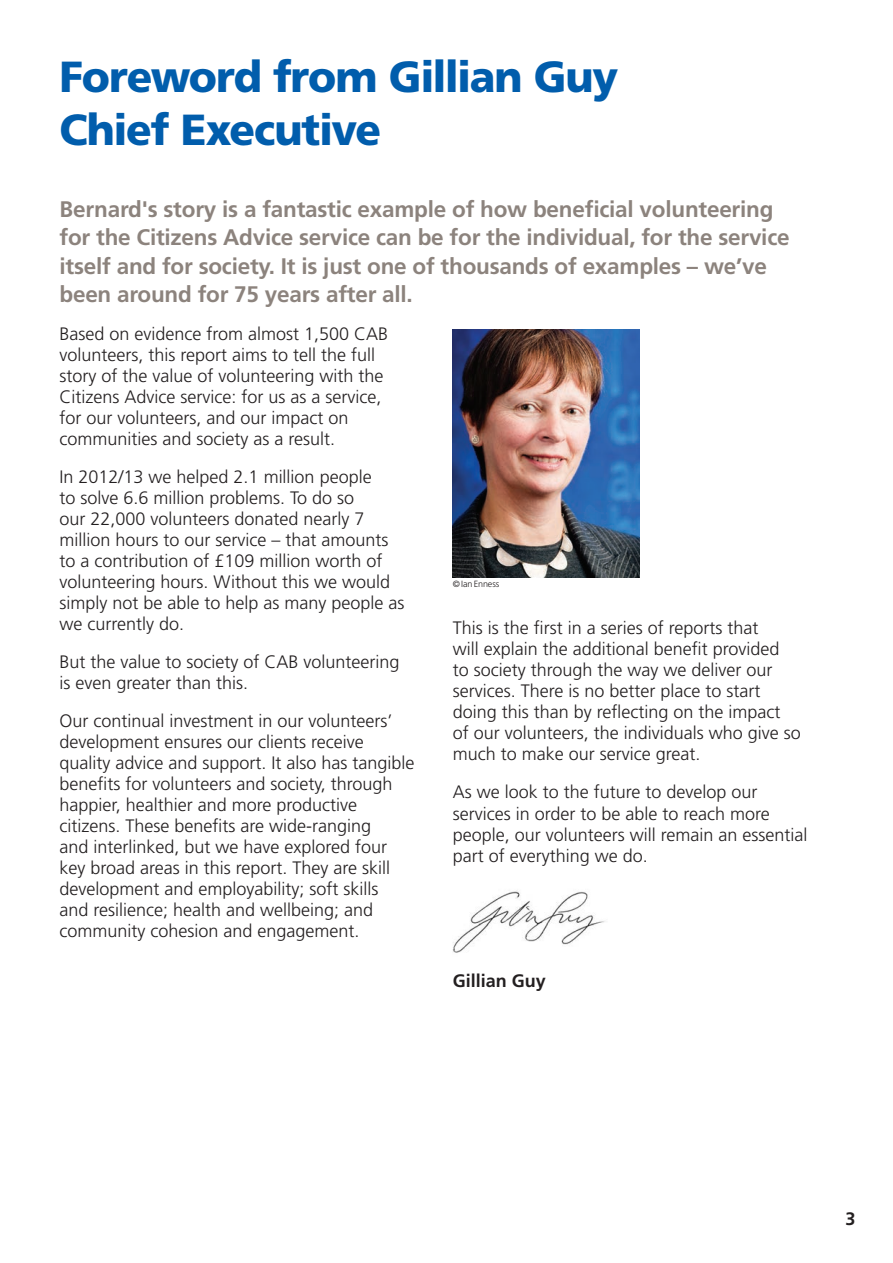
<style>
.page{position:relative;width:893px;height:1263px;background:#fff}
.page>*{position:absolute;margin:0;border:0;box-sizing:border-box;transform-origin:0 0}
.Heading{font:900 43.5px/52.5px "Frutiger LT Std";letter-spacing:-.03em;color:#015dac}
.Heading_2{font:700 22.5px/28.5px "Frutiger LT Std";letter-spacing:-.01em;color:#8c837d}
.Heading_2-2{font:300 18px/21px "Frutiger LT Std";color:#231f20}
.Heading_2-3{font:700 18px "Frutiger LT Std";color:#231f20}
.CAB_text{font:300 9px "Frutiger LT Std";letter-spacing:-.015em;color:#231f20}
</style>
<div class="page">
<img style="left:453px;top:330px;width:187px;height:247px">
<img style="left:452px;top:891px;width:153px;height:62px">
<p class="Heading" style="left:60px;top:51px;width:560px">Foreword from Gillian Guy<br>Chief Executive</p>
<p class="Heading_2" style="left:60px;top:195px;width:732px">Bernard's story is a fantastic example of how beneficial volunteering for the Citizens Advice service can be for the individual, for the service itself and for society. It is just one of thousands of examples – we’ve been around for 75 years after all.</p>
<p class="Heading_2-2" style="left:60px;top:324px;width:330px">Based on evidence from almost 1,500 CAB volunteers, this report aims to tell the full story of the value of volunteering with the Citizens Advice service: for us as a service, for our volunteers, and our impact on communities and society as a result.</p>
<p class="Heading_2-2" style="left:60px;top:467px;width:347px">In 2012/13 we helped 2.1 million people<br>to solve 6.6 million problems. To do so<br>our 22,000 volunteers donated nearly 7 million hours to our service – that amounts to a contribution of £109 million worth of volunteering hours. Without this we would simply not be able to help as many people as we currently do.</p>
<p class="Heading_2-2" style="left:60px;top:652px;width:342px">But the value to society of CAB volunteering is even greater than this.</p>
<p class="Heading_2-2" style="left:60px;top:711px;width:357px">Our continual investment in our volunteers’ development ensures our clients receive quality advice and support. It also has tangible benefits for volunteers and society, through happier, healthier and more productive citizens. These benefits are wide-ranging<br>and interlinked, but we have explored four key broad areas in this report. They are skill development and employability; soft skills<br>and resilience; health and wellbeing; and community cohesion and engagement.</p>
<p class="CAB_text" style="left:453px;top:579px;width:48px">© Ian Enness</p>
<p class="Heading_2-2" style="left:453px;top:618px;width:350px">This is the first in a series of reports that<br>will explain the additional benefit provided<br>to society through the way we deliver our services. There is no better place to start doing this than by reflecting on the impact of our volunteers, the individuals who give so much to make our service great.</p>
<p class="Heading_2-2" style="left:453px;top:782px;width:356px">As we look to the future to develop our services in order to be able to reach more people, our volunteers will remain an essential part of everything we do.</p>
<p class="Heading_2-3" style="left:453px;top:970px;width:95px">Gillian Guy</p>
<p class="Heading_2-3" style="left:845px;top:1208px;width:12px">3</p>
</div>
